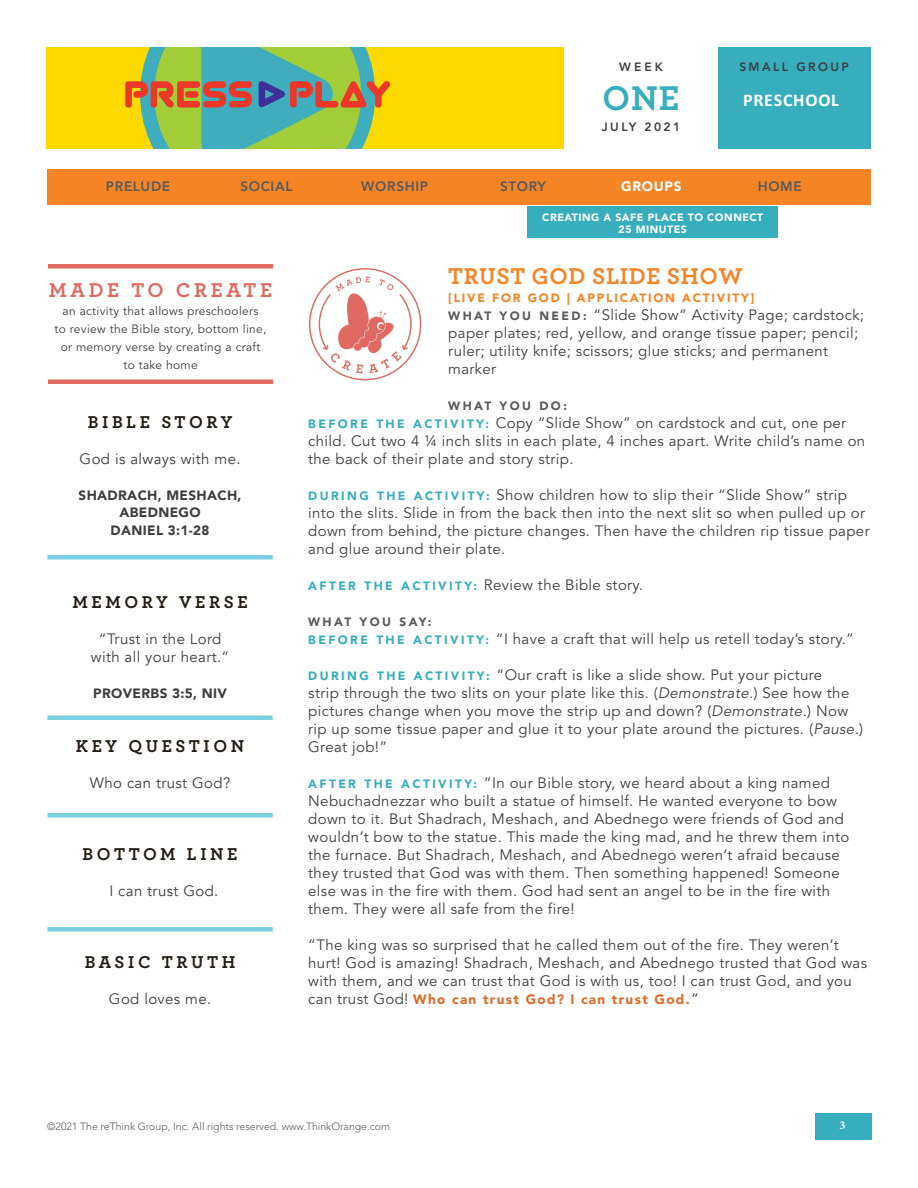
<style>
.page{position:relative;width:918px;height:1188px;background:#fff}
.page>*{position:absolute;margin:0;border:0;box-sizing:border-box;transform-origin:0 0}
.t1{font:700 36px "Archer Pro";color:#36aebd}
.t2{font:700 24px "Archer Pro";letter-spacing:.025em;color:#f58425}
.t3{font:700 21px "Archer Pro";letter-spacing:.175em;color:#e06961}
.t4{font:700 18px "Archer Pro";letter-spacing:.2em;color:#251d13}
.t5{font:700 18px "Calibri";letter-spacing:.04em;color:#fff}
.t6{font:15px/18px "Avenir LT Std";letter-spacing:.025em;color:#3e3e3f}
.t7{font:15px/18px "Avenir";letter-spacing:.025em;color:#3e3e3f;text-align:center}
.t8{font:900 13.5px/18px "Avenir";letter-spacing:.025em;color:#3e3e3f;text-align:center}
.t9{font:900 13.5px "Avenir LT Std";letter-spacing:.1em;color:#e46828}
.t10{font:800 13.5px "Avenir LT Std";letter-spacing:.05em;color:#585a5c}
.t11{font:900 13.5px "Avenir LT Std";letter-spacing:.05em;color:#fff}
.t12{font:12px/18px "Avenir LT Std";letter-spacing:.025em;color:#3e3e3f;text-align:center}
.t13{font:900 12px "Avenir LT Std";letter-spacing:.15em;color:#f58425}
.t14{font:800 12px "Avenir LT Std";letter-spacing:.2em;color:#3e3e3f}
.t15{font:900 12px "Avenir LT Std";letter-spacing:.2em;color:#585a5c}
.t16{font:700 12px "Minion Pro";color:#fff}
.t17{font:300 10.5px "Avenir LT Std";color:#585a5c}
.t18{font:900 10.5px/12px "Avenir LT Std";letter-spacing:.05em;color:#fff;text-align:center}
.s1{font-weight:900;font-size:12px;color:#585a5c}
.s2{font-weight:900;font-size:12px;color:#36aebd}
.s3{font-style:italic}
.s4{font-weight:400;font-size:15px;color:#3e3e3f}
</style>
<div class="page">
<div style="left:46px;top:47px;width:612px;height:102px;background:#fcda00"></div>
<svg style="left:125px;top:47px;width:265px;height:102px;background:#8dac66"></svg>
<div style="left:717px;top:47px;width:154px;height:102px;background:#36aebd"></div>
<div style="left:564px;top:44px;width:153px;height:108px;background:#fff"></div>
<div style="left:48px;top:555px;width:225px;height:5px;background:#7bd0e0"></div>
<hr style="left:48px;top:716px;width:225px;height:4px;background:#7bd0e0">
<div style="left:48px;top:813px;width:225px;height:5px;background:#7bd0e0"></div>
<div style="left:48px;top:927px;width:225px;height:5px;background:#7bd0e0"></div>
<svg style="left:309px;top:268px;width:112px;height:112px"></svg>
<hr style="left:48px;top:380px;width:225px;height:4px;background:#e36963">
<hr style="left:48px;top:264px;width:225px;height:4px;background:#e36963">
<div style="left:527px;top:206px;width:251px;height:32px;background:#36aebd"></div>
<div style="left:47px;top:170px;width:824px;height:36px;background:#f58425"></div>
<div style="left:815px;top:1113px;width:57px;height:27px;background:#36aebd"></div>
<p class="t14" style="left:619px;top:59px;width:45px">WEEK</p>
<h1 class="t1" style="left:603px;top:69px;width:78px">ONE</h1>
<p class="t14" style="left:602px;top:120px;width:80px">JULY 2021</p>
<p class="t14" style="left:739px;top:59px;width:111px">SMALL GROUP</p>
<p class="t5" style="left:743px;top:87px;width:97px">PRESCHOOL</p>
<p class="t10" style="left:106px;top:178px;width:66px">PRELUDE</p>
<p class="t10" style="left:240px;top:178px;width:54px">SOCIAL</p>
<p class="t10" style="left:361px;top:178px;width:68px">WORSHIP</p>
<p class="t10" style="left:500px;top:178px;width:47px">STORY</p>
<p class="t11" style="left:621px;top:178px;width:62px">GROUPS</p>
<p class="t10" style="left:758px;top:178px;width:46px">HOME</p>
<h3 class="t3" style="left:49px;top:273px;width:225px">MADE TO CREATE</h3>
<p class="t12" style="left:55px;top:302px;width:214px">an activity that allows preschoolers<br>to review the Bible story, bottom line, or memory verse by creating a craft to take home</p>
<p class="t4" style="left:88px;top:407px;width:146px">BIBLE STORY</p>
<p class="t7" style="left:80px;top:450px;width:162px">God is always with me.</p>
<p class="t8" style="left:79px;top:485px;width:164px">SHADRACH, MESHACH,<br>ABEDNEGO<br>DANIEL 3:1-28</p>
<p class="t4" style="left:72px;top:587px;width:177px">MEMORY VERSE</p>
<p class="t7" style="left:91px;top:630px;width:140px">“Trust in the Lord with all your heart.”</p>
<p class="t8" style="left:93px;top:683px;width:135px">PROVERBS 3:5, NIV</p>
<p class="t4" style="left:76px;top:731px;width:170px">KEY QUESTION</p>
<p class="t7" style="left:90px;top:774px;width:142px">Who can trust God?</p>
<p class="t4" style="left:83px;top:839px;width:156px">BOTTOM LINE</p>
<p class="t7" style="left:109px;top:882px;width:111px">I can trust God.</p>
<p class="t4" style="left:85px;top:947px;width:152px">BASIC TRUTH</p>
<p class="t7" style="left:109px;top:990px;width:104px">God loves me.</p>
<p class="t18" style="left:542px;top:211px;width:223px">CREATING A SAFE PLACE TO CONNECT<br>25 MINUTES</p>
<p class="t2" style="left:448px;top:257px;width:296px">TRUST GOD SLIDE SHOW</p>
<p class="t13" style="left:448px;top:290px;width:308px">[LIVE FOR GOD | APPLICATION ACTIVITY]</p>
<p class="t6" style="left:448px;top:306px;width:417px"><span class="s1">W H AT Y O U N E E D :</span> “Slide Show” Activity Page; cardstock; paper plates; red, yellow, and orange tissue paper; pencil; ruler; utility knife; scissors; glue sticks; and permanent marker</p>
<p class="t15" style="left:448px;top:398px;width:120px">WHAT YOU DO:</p>
<p class="t6" style="left:308px;top:414px;width:559px"><span class="s2">B E F O R E T H E A C T I V I T Y:</span> Copy “Slide Show” on cardstock and cut, one per child. Cut two 4 ¼ inch slits in each plate, 4 inches apart. Write child’s name on the back of their plate and story strip.</p>
<p class="t6" style="left:308px;top:486px;width:563px"><span class="s2">D U R I N G T H E A C T I V I TY:</span> Show children how to slip their “Slide Show” strip into the slits. Slide in from the back then into the next slit so when pulled up or down from behind, the picture changes. Then have the children rip tissue paper and glue around their plate.</p>
<p class="t6" style="left:308px;top:576px;width:336px"><span class="s2">A F T E R T H E A C T I V I TY:</span> Review the Bible story.</p>
<p class="t15" style="left:308px;top:614px;width:125px">WHAT YOU SAY:</p>
<p class="t6" style="left:308px;top:630px;width:547px"><span class="s2">B E F O R E T H E A C T I V I T Y:</span> “I have a craft that will help us retell today’s story.”</p>
<p class="t6" style="left:308px;top:666px;width:556px"><span class="s2">D U R I N G T H E A C T I V I T Y:</span> “Our craft is like a slide show. Put your picture<br>strip through the two slits on your plate like this. (<span class="s3">Demonstrate.</span>) See how the pictures change when you move the strip up and down? (<span class="s3">Demonstrate.</span>) Now rip up some tissue paper and glue it to your plate around the pictures. (<span class="s3">Pause.</span>)<br>Great job!”</p>
<p class="t6" style="left:308px;top:774px;width:543px"><span class="s2">A F T E R T H E A C T I V I TY:</span> “In our Bible story, we heard about a king named Nebuchadnezzar who built a statue of himself. He wanted everyone to bow down to it. But Shadrach, Meshach, and Abednego were friends of God and wouldn’t bow to the statue. This made the king mad, and he threw them into the furnace. But Shadrach, Meshach, and Abednego weren’t afraid because they trusted that God was with them. Then something happened! Someone else was in the fire with them. God had sent an angel to be in the fire with them. They were all safe from the fire!</p>
<p class="t6" style="left:308px;top:936px;width:560px">“The king was so surprised that he called them out of the fire. They weren’t hurt! God is amazing! Shadrach, Meshach, and Abednego trusted that God was with them, and we can trust that God is with us, too! I can trust God, and you</p>
<p class="t9" style="left:308px;top:991px;width:392px"><span class="s4">can trust God!</span> Who can trust God? I can trust God.<span class="s4">”</span></p>
<p class="t17" style="left:47px;top:1120px;width:344px">©2021 The reThink Group, Inc. All rights reserved. www.ThinkOrange.com</p>
<p class="t16" style="left:840px;top:1116px;width:7px">3</p>
</div>
